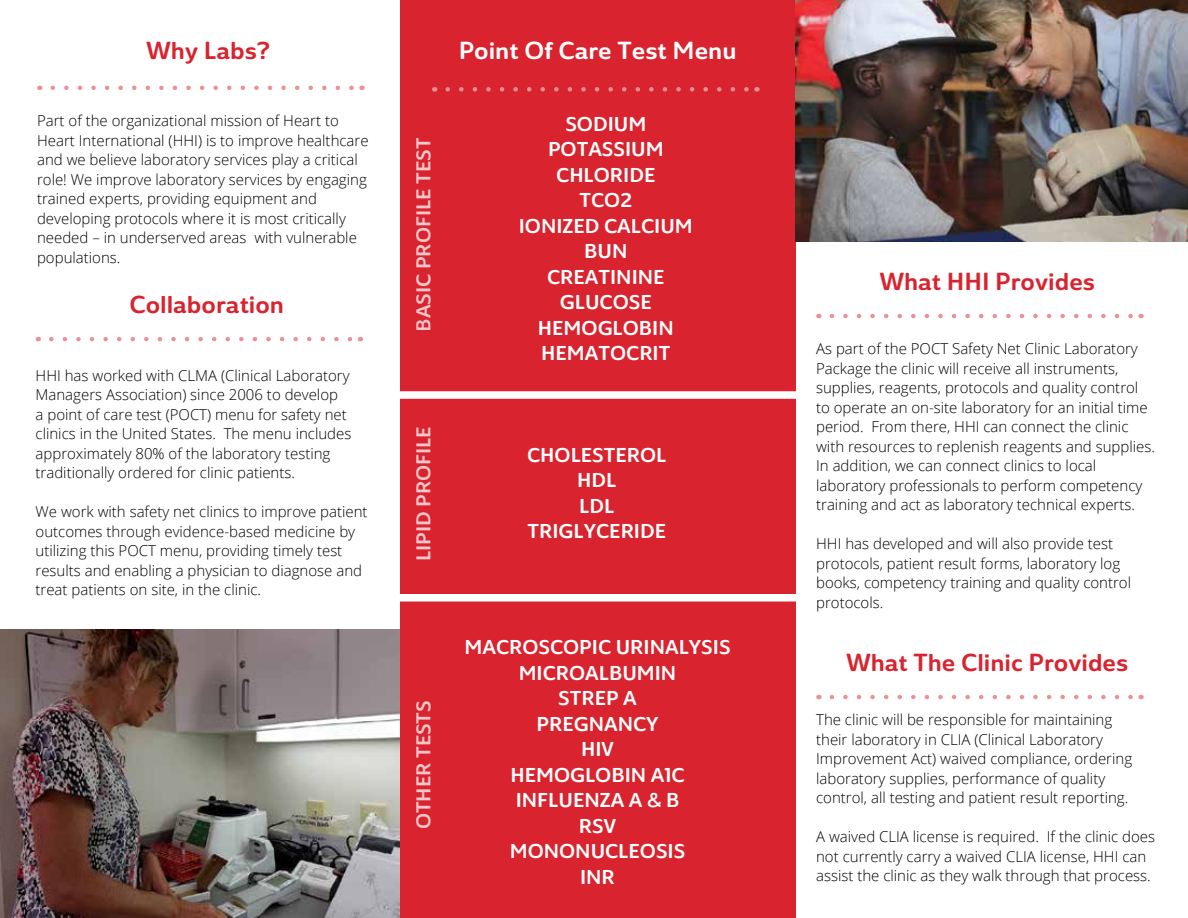
<style>
.page{position:relative;width:1188px;height:918px;background:#fff}
.page>*{position:absolute;margin:0;border:0;box-sizing:border-box;transform-origin:0 0}
.t1{font:24px "Solitas Expanded 2";color:#d9232e}
.t2{font:24px "Solitas Expanded 2";color:#fff}
.t3{font:19.5px/25.5px "Solitas Expanded 2";color:#fff;text-align:center}
.t4{font:300 15px/19.5px "Open Sans";color:#000}
</style>
<div class="page">
<div style="left:400px;top:0;width:395px;height:918px;background:#d9232e"></div>
<svg style="left:53px;top:86px;width:301px;height:4px"></svg>
<svg style="left:448px;top:87px;width:301px;height:5px"></svg>
<svg style="left:51px;top:337px;width:302px;height:4px"></svg>
<svg style="left:832px;top:314px;width:301px;height:4px"></svg>
<svg style="left:832px;top:695px;width:301px;height:4px"></svg>
<div style="left:392px;top:391px;width:409px;height:8px;background:#fff"></div>
<div style="left:392px;top:594px;width:418px;height:8px;background:#fff"></div>
<img style="left:795px;top:0;width:393px;height:241px">
<img style="left:0;top:629px;width:400px;height:289px">
<h1 class="t1" style="left:147px;top:36px;width:125px">Why Labs?</h1>
<p class="t4" style="left:37px;top:111px;width:333px">Part of the organizational mission of Heart to Heart International (HHI) is to improve healthcare and we believe laboratory services play a critical role! We improve laboratory services by engaging trained experts, providing equipment and developing protocols where it is most critically needed – in underserved areas with vulnerable populations.</p>
<h1 class="t1" style="left:130px;top:290px;width:156px">Collaboration</h1>
<p class="t4" style="left:36px;top:365px;width:317px">HHI has worked with CLMA (Clinical Laboratory Managers Association) since 2006 to develop<br>a point of care test (POCT) menu for safety net clinics in the United States. The menu includes approximately 80% of the laboratory testing traditionally ordered for clinic patients.</p>
<p class="t4" style="left:36px;top:502px;width:334px">We work with safety net clinics to improve patient outcomes through evidence-based medicine by utilizing this POCT menu, providing timely test results and enabling a physician to diagnose and treat patients on site, in the clinic.</p>
<h2 class="t3" style="left:411px;top:332px;width:195px;rotate:-90deg">BASIC PROFILE TEST</h2>
<h2 class="t3" style="left:411px;top:561px;width:137px;rotate:-90deg">LIPID PROFILE</h2>
<h1 class="t2" style="left:459px;top:36px;width:279px">Point Of Care Test Menu</h1>
<h2 class="t3" style="left:519px;top:112px;width:176px">SODIUM<br>POTASSIUM<br>CHLORIDE<br>TCO2<br>IONIZED CALCIUM<br>BUN<br>CREATININE<br>GLUCOSE<br>HEMOGLOBIN<br>HEMATOCRIT</h2>
<h2 class="t3" style="left:527px;top:443px;width:141px">CHOLESTEROL<br>HDL<br>LDL<br>TRIGLYCERIDE</h2>
<h2 class="t3" style="left:411px;top:829px;width:131px;rotate:-90deg">OTHER TESTS</h2>
<h2 class="t3" style="left:464px;top:635px;width:268px">MACROSCOPIC URINALYSIS<br>MICROALBUMIN<br>STREP A<br>PREGNANCY<br>HIV<br>HEMOGLOBIN A1C<br>INFLUENZA A &amp; B<br>RSV<br>MONONUCLEOSIS<br>INR</h2>
<h1 class="t1" style="left:880px;top:267px;width:217px">What HHI Provides</h1>
<p class="t4" style="left:816px;top:338px;width:340px">As part of the POCT Safety Net Clinic Laboratory Package the clinic will receive all instruments, supplies, reagents, protocols and quality control to operate an on-site laboratory for an initial time period. From there, HHI can connect the clinic with resources to replenish reagents and supplies.<br>In addition, we can connect clinics to local laboratory professionals to perform competency training and act as laboratory technical experts.</p>
<p class="t4" style="left:816px;top:533px;width:316px">HHI has developed and will also provide test protocols, patient result forms, laboratory log books, competency training and quality control protocols.</p>
<h1 class="t1" style="left:846px;top:648px;width:284px">What The Clinic Provides</h1>
<p class="t4" style="left:816px;top:710px;width:318px">The clinic will be responsible for maintaining their laboratory in CLIA (Clinical Laboratory Improvement Act) waived compliance, ordering laboratory supplies, performance of quality control, all testing and patient result reporting.</p>
<p class="t4" style="left:816px;top:827px;width:341px">A waived CLIA license is required. If the clinic does not currently carry a waived CLIA license, HHI can assist the clinic as they walk through that process.</p>
</div>
